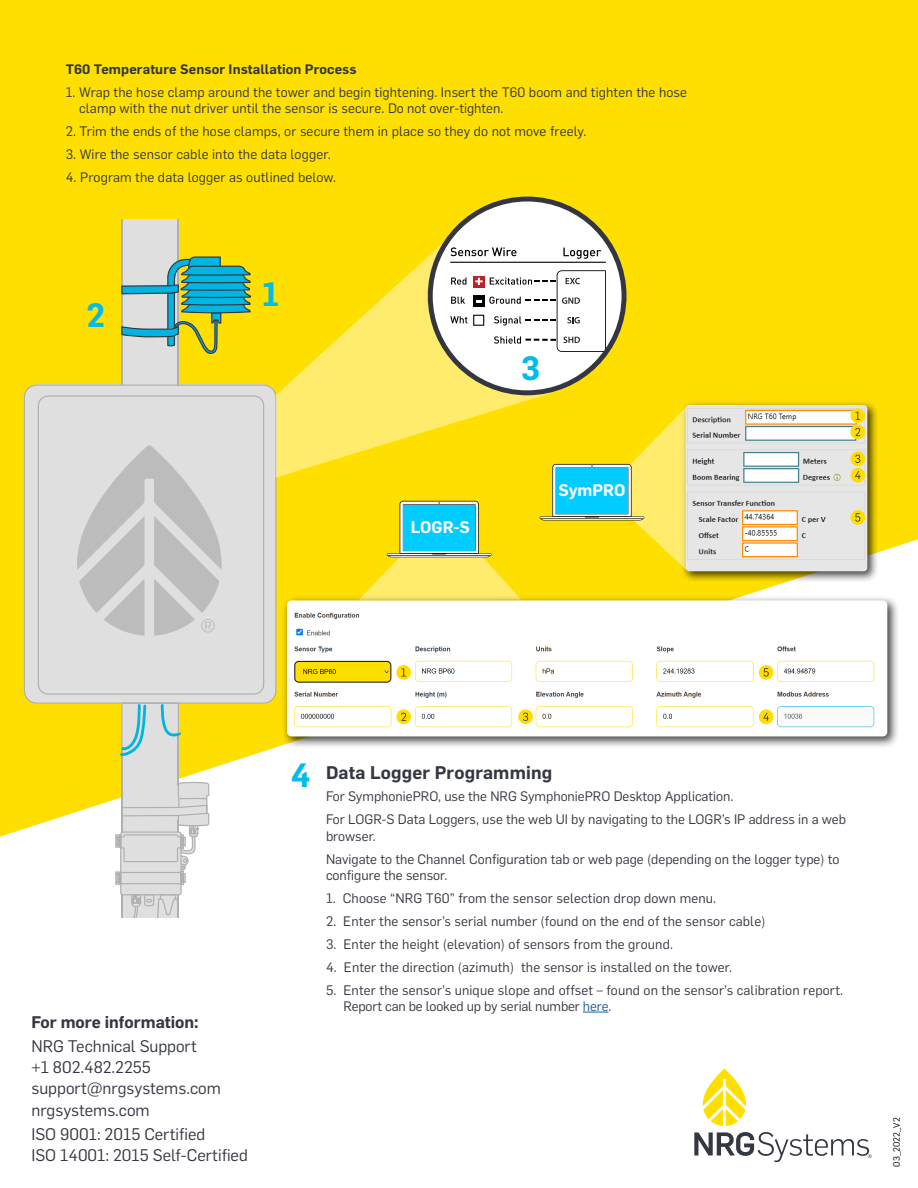
<style>
.page{position:relative;width:918px;height:1188px;background:#ffdf00}
.page>*{position:absolute;margin:0;border:0;box-sizing:border-box;transform-origin:0 0}
.t1{font:600 33px "Flama";color:#00bce7}
.t2{font:600 18px "Flama";letter-spacing:.01em;color:#343741}
.t3{font:16.5px/21px "Flama";color:#343741}
.t4{font:600 16.5px "Flama";color:#343741}
.t5{font:600 16.5px "Flama";color:#fff}
.t6{font:13.5px/23px "Flama";letter-spacing:.01em;color:#343741}
.t7{font:600 13.5px "Flama";letter-spacing:.01em;color:#343741}
.t8{font:9px "Flama";color:#000}
.s1{color:#215e9e}
</style>
<div class="page">
<div style="left:0;top:539px;width:918px;height:649px;background:#fff"></div>
<svg style="left:583px;top:1012px;width:26px;height:1px"></svg>
<div style="left:681px;top:400px;width:198px;height:183px;background:#000;opacity:.75"></div>
<img style="left:686px;top:405px;width:181px;height:166px">
<div style="left:850px;top:408px;width:15px;height:15px;background:#fd0;border-radius:50%"></div>
<svg style="left:855px;top:412px;width:5px;height:8px"></svg>
<div style="left:850px;top:425px;width:15px;height:14px;background:#fd0;border-radius:50%"></div>
<svg style="left:855px;top:428px;width:5px;height:8px"></svg>
<svg style="left:850px;top:451px;width:15px;height:15px"></svg>
<svg style="left:855px;top:455px;width:5px;height:8px"></svg>
<div style="left:850px;top:468px;width:15px;height:15px;background:#fd0;border-radius:50%"></div>
<svg style="left:855px;top:471px;width:6px;height:8px"></svg>
<svg style="left:850px;top:510px;width:15px;height:15px"></svg>
<svg style="left:855px;top:513px;width:5px;height:9px"></svg>
<svg style="left:25px;top:220px;width:250px;height:698px"></svg>
<hr style="left:121px;top:755px;width:2px;height:77px;background:#b0b0b0">
<hr style="left:178px;top:734px;width:1px;height:52px;background:#b0b0b0">
<hr style="left:121px;top:220px;width:2px;height:165px;background:#b0b0b0">
<hr style="left:178px;top:220px;width:1px;height:166px;background:#b0b0b0">
<svg style="left:24px;top:385px;width:253px;height:319px;background:#dcdad2"></svg>
<div style="left:38px;top:395px;width:226px;height:300px;background:#dfdfdf"></div>
<svg style="left:115px;top:782px;width:94px;height:136px;background:#dfdedd"></svg>
<svg style="left:121px;top:256px;width:130px;height:98px"></svg>
<svg style="left:276px;top:220px;width:288px;height:258px"></svg>
<svg style="left:119px;top:703px;width:63px;height:53px;background:#c0d6cb"></svg>
<div style="left:430px;top:199px;width:194px;height:194px;background:#fff;border-radius:50%"></div>
<svg style="left:563px;top:248px;width:38px;height:11px"></svg>
<svg style="left:451px;top:247px;width:66px;height:9px"></svg>
<svg style="left:451px;top:297px;width:14px;height:7px"></svg>
<svg style="left:451px;top:278px;width:16px;height:7px"></svg>
<svg style="left:450px;top:316px;width:17px;height:7px"></svg>
<hr style="left:450px;top:262px;width:156px;height:1px;background:#000">
<svg style="left:473px;top:270px;width:133px;height:82px"></svg>
<div style="left:428px;top:197px;width:199px;height:198px;border:5px solid #343741;border-radius:50%"></div>
<svg style="left:77px;top:445px;width:145px;height:191px;background:#cbcbcb"></svg>
<svg style="left:359px;top:501px;width:162px;height:94px"></svg>
<div style="left:404px;top:505px;width:71px;height:45px;background:#0cf"></div>
<hr style="left:540px;top:516px;width:104px;height:3px;background:#000">
<svg style="left:541px;top:407px;width:145px;height:163px"></svg>
<div style="left:556px;top:468px;width:72px;height:46px;background:#0cf"></div>
<div style="left:281px;top:595px;width:618px;height:153px;background:#000;opacity:.75"></div>
<div style="left:287px;top:600px;width:600px;height:136px;background:#fff;border-radius:5px"></div>
<img style="left:294px;top:612px;width:581px;height:116px">
<svg style="left:396px;top:665px;width:15px;height:15px"></svg>
<svg style="left:401px;top:668px;width:5px;height:8px"></svg>
<div style="left:396px;top:709px;width:15px;height:15px;background:#fd0;border-radius:50%"></div>
<svg style="left:401px;top:713px;width:5px;height:8px"></svg>
<div style="left:518px;top:709px;width:15px;height:15px;background:#fd0;border-radius:50%"></div>
<svg style="left:523px;top:713px;width:5px;height:8px"></svg>
<svg style="left:759px;top:709px;width:15px;height:15px"></svg>
<svg style="left:763px;top:713px;width:6px;height:8px"></svg>
<svg style="left:759px;top:665px;width:15px;height:15px"></svg>
<svg style="left:764px;top:668px;width:5px;height:9px"></svg>
<svg style="left:703px;top:1069px;width:43px;height:57px"></svg>
<svg style="left:694px;top:1132px;width:178px;height:30px;background:#cccdcf"></svg>
<p class="t7" style="left:66px;top:60px;width:293px">T60 Temperature Sensor Installation Process</p>
<p class="t6" style="left:79px;top:83px;width:609px;line-height:16.2px;text-indent:-13px">1. Wrap the hose clamp around the tower and begin tightening. Insert the T60 boom and tighten the hose clamp with the nut driver until the sensor is secure. Do not over-tighten.</p>
<p class="t6" style="left:66px;top:119px;width:522px">2. Trim the ends of the hose clamps, or secure them in place so they do not move freely.</p>
<p class="t6" style="left:66px;top:142px;width:267px">3. Wire the sensor cable into the data logger.</p>
<p class="t6" style="left:66px;top:165px;width:272px">4. Program the data logger as outlined below.</p>
<h1 class="t1" style="left:86px;top:291px;width:21px">2</h1>
<h1 class="t1" style="left:262px;top:270px;width:19px">1</h1>
<p class="t5" style="left:411px;top:516px;width:61px">LOGR-S</p>
<h1 class="t1" style="left:521px;top:345px;width:21px">3</h1>
<p class="t5" style="left:559px;top:479px;width:68px">SymPRO</p>
<p class="t4" style="left:32px;top:1010px;width:169px">For more information:</p>
<p class="t3" style="left:32px;top:1034px;width:191px">NRG Technical Support<br>+1 802.482.2255 support@nrgsystems.com</p>
<p class="t3" style="left:32px;top:1097px;width:175px;line-height:24px">nrgsystems.com<br>ISO 9001: 2015 Certified</p>
<p class="t3" style="left:32px;top:1144px;width:218px">ISO 14001: 2015 Self-Certified</p>
<h1 class="t1" style="left:291px;top:752px;width:21px">4</h1>
<h2 class="t2" style="left:326px;top:759px;width:228px">Data Logger Programming</h2>
<p class="t6" style="left:326px;top:784px;width:522px">For SymphoniePRO, use the NRG SymphoniePRO Desktop Application.<br>For LOGR-S Data Loggers, use the web UI by navigating to the LOGR’s IP address in a web</p>
<p class="t6" style="left:326px;top:824px;width:515px">browser.<br>Navigate to the Channel Configuration tab or web page (depending on the logger type) to</p>
<p class="t6" style="left:326px;top:863px;width:123px">configure the sensor.</p>
<p class="t6" style="left:326px;top:886px;width:392px">1. Choose “NRG T60” from the sensor selection drop down menu.</p>
<p class="t6" style="left:326px;top:909px;width:441px">2. Enter the sensor’s serial number (found on the end of the sensor cable)</p>
<p class="t6" style="left:326px;top:932px;width:349px">3. Enter the height (elevation) of sensors from the ground.</p>
<p class="t6" style="left:326px;top:954px;width:408px">4. Enter the direction (azimuth) the sensor is installed on the tower.</p>
<p class="t6" style="left:343px;top:981px;width:501px;line-height:16.2px;text-indent:-17px">5. Enter the sensor’s unique slope and offset – found on the sensor’s calibration report.<br>Report can be looked up by serial number <span class="s1">here</span>.</p>
<p class="t8" style="left:890px;top:1167px;width:50px;rotate:-90deg">03_2022_V2</p>
</div>
